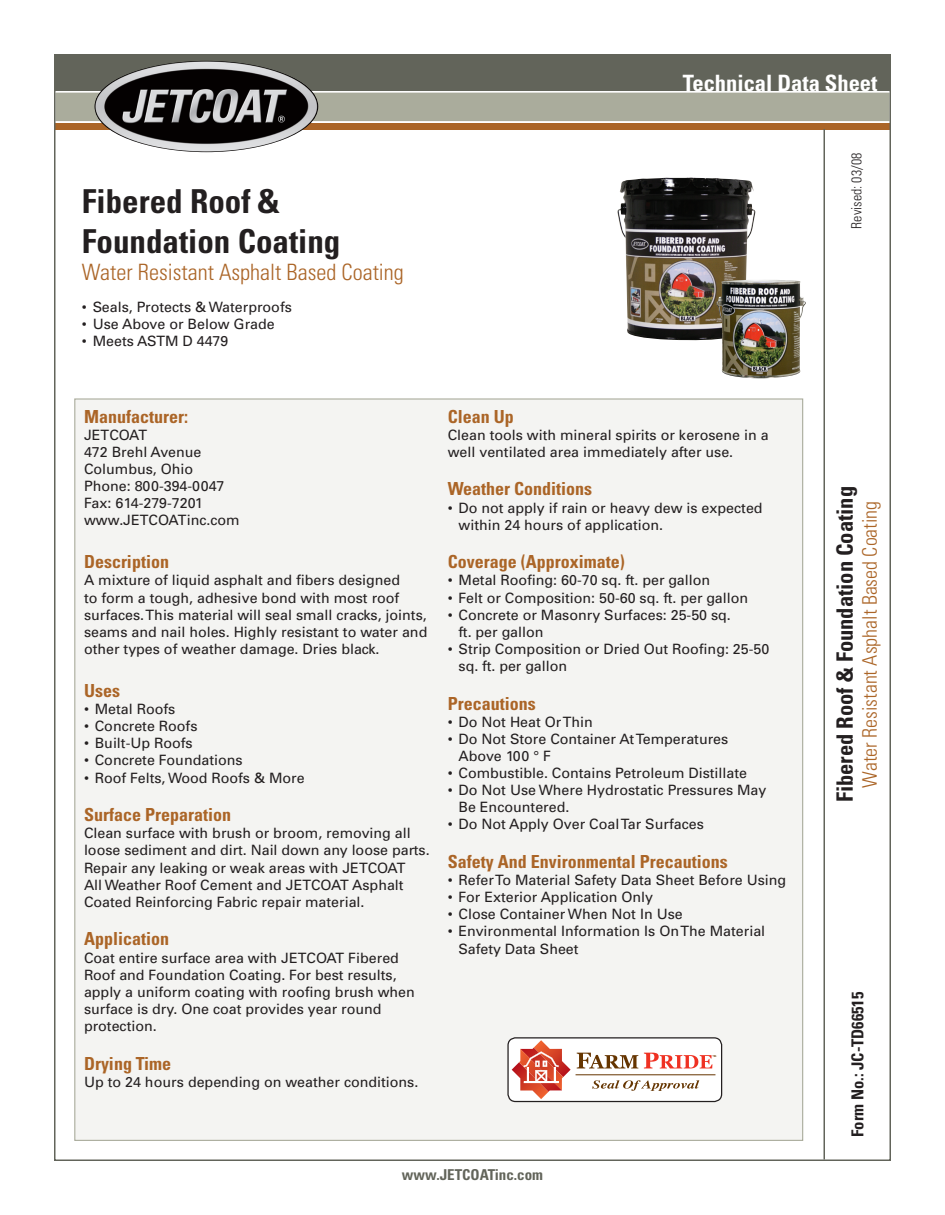
<style>
.page{position:relative;width:945px;height:1215px;background:#fff}
.page>*{position:absolute;margin:0;border:0;box-sizing:border-box;transform-origin:0 0}
.Product_Name_Main_1{font:700 condensed 33px "Univers";color:#231f20}
.Product_Large_Descri{font:300 condensed 22.5px "Univers";color:#ab6527}
.Product_Name_Small_S{font:700 condensed 22.5px "Univers";color:#231f20}
.t1{font:700 condensed 22.5px "Univers";color:#fff}
.Product_description{font:300 condensed 20.1px "Univers";color:#ab6527}
.Small_Head{font:700 condensed 18px "Univers";color:#ab6527}
.Form{font:700 condensed 16.5px "Univers";color:#231f20}
.t2{font:700 condensed 15px "Univers";color:#62645a}
.Body{font:14.25px/17.1px "Univers";color:#231f20}
.Revised_Date_Text{font:300 condensed 14.1px "Univers";color:#231f20}
</style>
<div class="page">
<div style="left:55px;top:54px;width:835px;height:37px;background:#62645a"></div>
<div style="left:55px;top:123px;width:835px;height:6px;background:#ab6527"></div>
<div style="left:57px;top:92px;width:831px;height:30px;background:#aaac9c"></div>
<img style="left:94px;top:61px;width:224px;height:91px">
<hr style="left:824px;top:129px;width:1px;height:1030px;background:#62645a">
<img style="left:617px;top:177px;width:139px;height:164px">
<div style="left:75px;top:399px;width:728px;height:741px;background:#f4f4f2"></div>
<img style="left:716px;top:280px;width:90px;height:99px">
<div style="left:508px;top:1038px;width:214px;height:64px;background:#fff;border-radius:8px"></div>
<svg style="left:512px;top:1040px;width:59px;height:59px"></svg>
<svg style="left:577px;top:1053px;width:61px;height:15px"></svg>
<svg style="left:592px;top:1080px;width:107px;height:11px"></svg>
<hr style="left:576px;top:1074px;width:139px;height:1px;background:#653500">
<svg style="left:644px;top:1053px;width:72px;height:15px"></svg>
<div style="left:507px;top:1037px;width:215px;height:65px;border:1px solid #231f20;border-radius:8px"></div>
<p class="Product_Name_Main_1" style="left:82px;top:181px;width:199px">Fibered Roof &amp;</p>
<p class="Product_Name_Main_1" style="left:82px;top:221px;width:260px">Foundation Coating</p>
<p class="Product_Large_Descri" style="left:82px;top:258px;width:323px">Water Resistant Asphalt Based Coating</p>
<p class="Body" style="left:82px;top:298px;width:211px">• Seals, Protects &amp; Waterproofs</p>
<p class="Body" style="left:82px;top:315px;width:194px">• Use Above or Below Grade</p>
<p class="Body" style="left:82px;top:332px;width:148px">• Meets ASTM D 4479</p>
<p class="t1" style="left:683px;top:69px;width:196px">Technical Data Sheet</p>
<p class="Revised_Date_Text" style="left:848px;top:229px;width:77px;rotate:-90deg">Revised: 03/08</p>
<p class="Small_Head" style="left:84px;top:405px;width:105px">Manufacturer:</p>
<p class="Body" style="left:84px;top:426px;width:65px">JETCOAT</p>
<p class="Body" style="left:84px;top:443px;width:119px">472 Brehl Avenue<br>Columbus, Ohio</p>
<p class="Body" style="left:84px;top:477px;width:157px">Phone: 800-394-0047<br>Fax: 614-279-7201 www.JETCOATinc.com</p>
<p class="Small_Head" style="left:84px;top:551px;width:86px">Description</p>
<p class="Body" style="left:84px;top:572px;width:345px">A mixture of liquid asphalt and fibers designed<br>to form a tough, adhesive bond with most roof surfaces.This material will seal small cracks, joints, seams and nail holes. Highly resistant to water and other types of weather damage. Dries black.</p>
<p class="Small_Head" style="left:84px;top:680px;width:37px">Uses</p>
<p class="Body" style="left:84px;top:701px;width:93px">• Metal Roofs</p>
<p class="Body" style="left:84px;top:718px;width:115px">• Concrete Roofs</p>
<p class="Body" style="left:84px;top:735px;width:110px">• Built-Up Roofs</p>
<p class="Body" style="left:84px;top:752px;width:160px">• Concrete Foundations</p>
<p class="Body" style="left:84px;top:769px;width:222px">• Roof Felts, Wood Roofs &amp; More</p>
<p class="Small_Head" style="left:84px;top:804px;width:149px">Surface Preparation</p>
<p class="Body" style="left:84px;top:825px;width:347px">Clean surface with brush or broom, removing all loose sediment and dirt. Nail down any loose parts.<br>Repair any leaking or weak areas with JETCOAT<br>All Weather Roof Cement and JETCOAT Asphalt Coated Reinforcing Fabric repair material.</p>
<p class="Small_Head" style="left:84px;top:928px;width:87px">Application</p>
<p class="Body" style="left:84px;top:949px;width:332px">Coat entire surface area with JETCOAT Fibered Roof and Foundation Coating. For best results, apply a uniform coating with roofing brush when surface is dry. One coat provides year round protection.</p>
<p class="Small_Head" style="left:84px;top:1052px;width:89px">Drying Time</p>
<p class="Body" style="left:84px;top:1073px;width:336px">Up to 24 hours depending on weather conditions.</p>
<p class="Small_Head" style="left:448px;top:405px;width:68px">Clean Up</p>
<p class="Body" style="left:448px;top:426px;width:322px">Clean tools with mineral spirits or kerosene in a well ventilated area immediately after use.</p>
<p class="Small_Head" style="left:448px;top:478px;width:146px">Weather Conditions</p>
<p class="Body" style="left:459px;top:499px;width:306px;text-indent:-11px">• Do not apply if rain or heavy dew is expected within 24 hours of application.</p>
<p class="Small_Head" style="left:448px;top:551px;width:178px">Coverage (Approximate)</p>
<p class="Body" style="left:448px;top:572px;width:264px">• Metal Roofing: 60-70 sq. ft. per gallon</p>
<p class="Body" style="left:448px;top:589px;width:302px">• Felt or Composition: 50-60 sq. ft. per gallon</p>
<p class="Body" style="left:448px;top:606px;width:285px">• Concrete or Masonry Surfaces: 25-50 sq.</p>
<p class="Body" style="left:459px;top:623px;width:86px">ft. per gallon</p>
<p class="Body" style="left:448px;top:640px;width:323px">• Strip Composition or Dried Out Roofing: 25-50</p>
<p class="Body" style="left:459px;top:657px;width:110px">sq. ft. per gallon</p>
<p class="Small_Head" style="left:448px;top:692px;width:90px">Precautions</p>
<p class="Body" style="left:448px;top:713px;width:147px">• Do Not Heat OrThin</p>
<p class="Body" style="left:448px;top:730px;width:282px">• Do Not Store Container AtTemperatures</p>
<p class="Body" style="left:459px;top:747px;width:94px">Above 100 ° F</p>
<p class="Body" style="left:448px;top:765px;width:301px">• Combustible. Contains Petroleum Distillate</p>
<p class="Body" style="left:448px;top:782px;width:320px">• Do Not Use Where Hydrostatic Pressures May</p>
<p class="Body" style="left:459px;top:799px;width:112px">Be Encountered.</p>
<p class="Body" style="left:448px;top:816px;width:258px">• Do Not Apply Over CoalTar Surfaces</p>
<p class="Small_Head" style="left:448px;top:851px;width:281px">Safety And Environmental Precautions</p>
<p class="Body" style="left:448px;top:872px;width:340px">• ReferTo Material Safety Data Sheet Before Using</p>
<p class="Body" style="left:448px;top:889px;width:207px">• For Exterior Application Only</p>
<p class="Body" style="left:448px;top:906px;width:237px">• Close Container When Not In Use</p>
<p class="Body" style="left:459px;top:923px;width:308px;text-indent:-11px">• Environmental Information Is OnThe Material<br>Safety Data Sheet</p>
<p class="Product_Name_Small_S" style="left:831px;top:802px;width:318px;rotate:-90deg">Fibered Roof &amp; Foundation Coating</p>
<p class="Product_description" style="left:858px;top:788px;width:288px;rotate:-90deg">Water Resistant Asphalt Based Coating</p>
<p class="Form" style="left:848px;top:1137px;width:147px;rotate:-90deg">Form No.: JC-TD66515</p>
<p class="t2" style="left:402px;top:1166px;width:143px">www.JETCOATinc.com</p>
</div>
